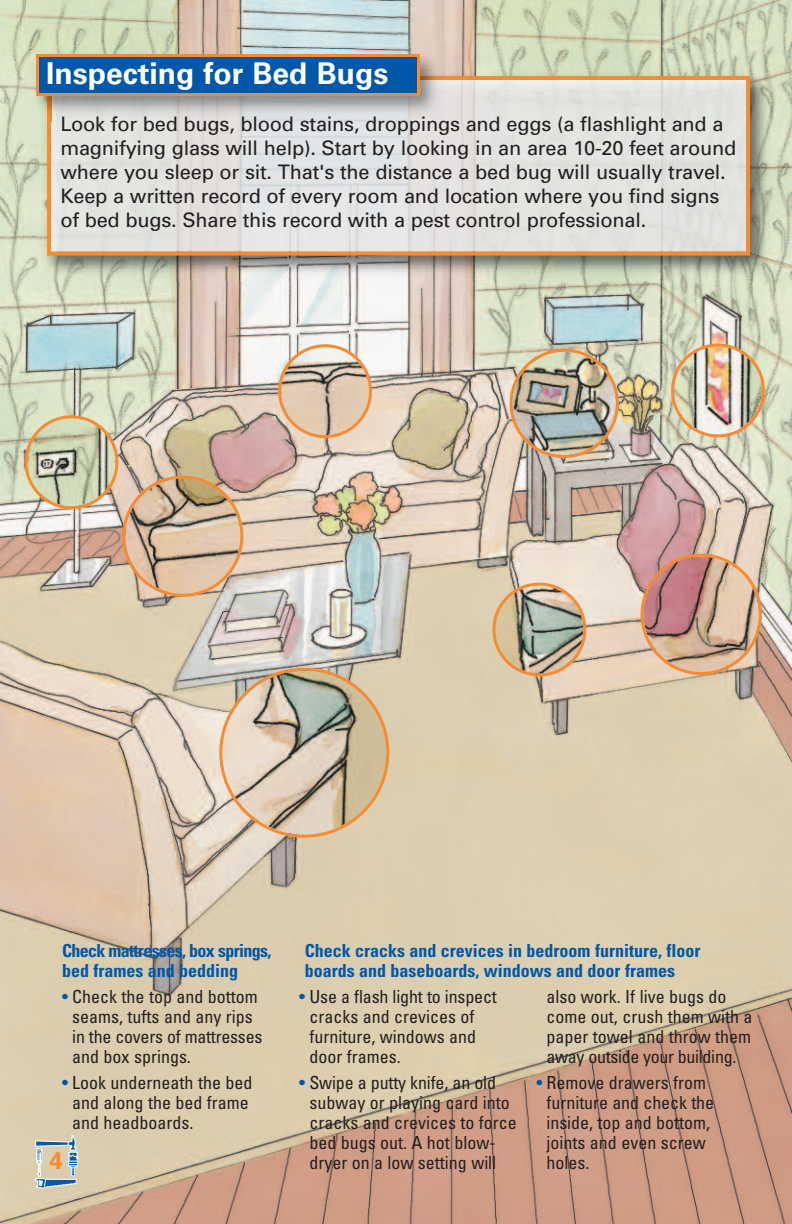
<style>
.page{position:relative;width:792px;height:1224px;background:#fff}
.page>*{position:absolute;margin:0;border:0;box-sizing:border-box;transform-origin:0 0}
.t1{font:700 30px "Univers";color:#fff}
.t2{font:700 24px "Univers";color:#f58b32}
.t3{font:20px/24px "Univers";letter-spacing:-.01em;color:#231f20}
.t4{font:condensed 18px/20px "Univers";color:#231f20}
.t5{font:700 condensed 18px/20px "Univers";color:#0157a8}
.t6{font:700 condensed 18px/20px "Univers";letter-spacing:-.035em;color:#0157a8}
.s1{color:#0157a8}
</style>
<div class="page">
<img style="left:0;top:0;width:792px;height:1224px">
<svg style="left:35px;top:1135px;width:43px;height:54px;background:#b9c2bd"></svg>
<img style="left:38px;top:67px;width:738px;height:214px">
<img style="left:52px;top:121px;width:693px;height:130px">
<img style="left:52px;top:81px;width:693px;height:40px">
<div style="left:47px;top:76px;width:703px;height:180px;border:4px solid #f58b32"></div>
<img style="left:27px;top:45px;width:418px;height:22px">
<img style="left:27px;top:67px;width:11px;height:54px">
<img style="left:420px;top:67px;width:25px;height:9px">
<img style="left:38px;top:96px;width:9px;height:25px">
<img style="left:420px;top:76px;width:25px;height:4px">
<div style="left:39px;top:57px;width:378px;height:36px;background:#0157a8"></div>
<div style="left:36px;top:54px;width:384px;height:42px;border:3px solid #f58b32"></div>
<img style="left:671px;top:344px;width:94px;height:93px">
<img style="left:25px;top:415px;width:218px;height:182px">
<img style="left:219px;top:668px;width:170px;height:170px">
<svg style="left:278px;top:344px;width:94px;height:94px;background:#d7bfa8"></svg>
<img style="left:510px;top:349px;width:109px;height:109px">
<img style="left:492px;top:583px;width:94px;height:93px">
<img style="left:641px;top:554px;width:121px;height:121px">
<h1 class="t1" style="left:46px;top:62px;width:344px">Inspecting for Bed Bugs</h1>
<p class="t3" style="left:60px;top:114px;width:677px">Look for bed bugs, blood stains, droppings and eggs (a flashlight and a magnifying glass will help). Start by looking in an area 10-20 feet around where you sleep or sit. That's the distance a bed bug will usually travel.<br>Keep a written record of every room and location where you find signs of bed bugs. Share this record with a pest control professional.</p>
<p class="t6" style="left:62px;top:943px;width:211px">Check mattresses, box springs, bed frames and bedding</p>
<p class="t4" style="left:72px;top:989px;width:192px;text-indent:-10px"><span class="s1">•</span> Check the top and bottom seams, tufts and any rips in the covers of mattresses and box springs.</p>
<p class="t4" style="left:72px;top:1075px;width:182px;text-indent:-10px"><span class="s1">•</span> Look underneath the bed and along the bed frame and headboards.</p>
<h2 class="t2" style="left:50px;top:1152px;width:15px">4</h2>
<p class="t5" style="left:305px;top:942px;width:397px">Check cracks and crevices in bedroom furniture, floor boards and baseboards, windows and door frames</p>
<p class="t4" style="left:309px;top:988px;width:189px;text-indent:-10px"><span class="s1">•</span> Use a flash light to inspect cracks and crevices of furniture, windows and door frames.</p>
<p class="t4" style="left:309px;top:1074px;width:209px;text-indent:-10px"><span class="s1">•</span> Swipe a putty knife, an old subway or playing card into cracks and crevices to force bed bugs out. A hot blow&shy;dryer on a low setting will</p>
<p class="t4" style="left:547px;top:988px;width:207px">also work. If live bugs do come out, crush them with a paper towel and throw them away outside your building.</p>
<p class="t4" style="left:547px;top:1074px;width:169px;text-indent:-10px"><span class="s1">•</span> Remove drawers from furniture and check the inside, top and bottom, joints and even screw holes.</p>
</div>
